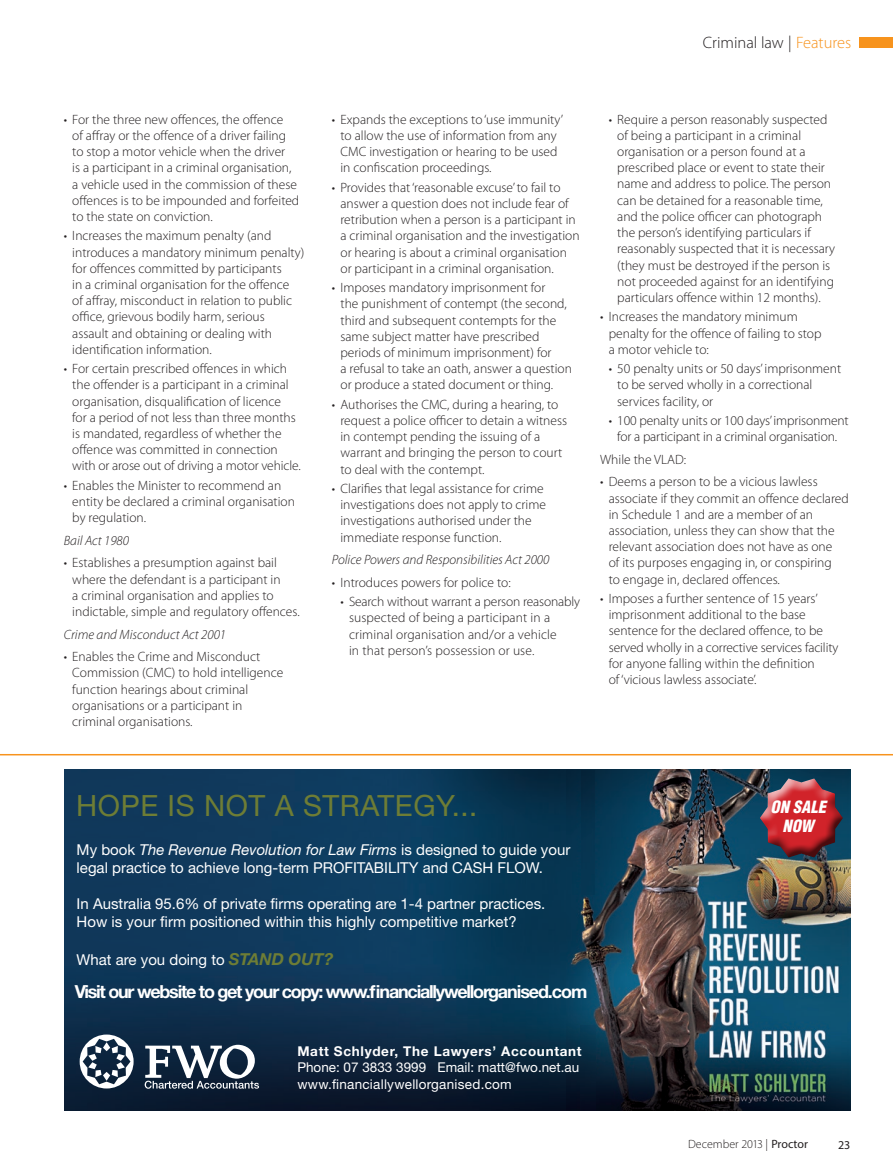
<style>
.page{position:relative;width:893px;height:1174px;background:#fff}
.page>*{position:absolute;margin:0;border:0;box-sizing:border-box;transform-origin:0 0}
.t1{font:29.25px "Helvetica Neue";letter-spacing:.02em;color:#6e7d35}
.t2{font:700 18px "Helvetica Neue";letter-spacing:-.07em;color:#fff}
.t3{font:300 16.5px "Myriad Pro";color:#231f20}
.t4{font:italic 900 condensed 16.5px/19.8px "Helvetica LT Std";color:#fff;text-align:center}
.t5{font:15px/18px "Helvetica Neue";color:#fff}
.t6{font:300 13.5px/16.2px "Myriad Pro";color:#231f20}
.t7{font:italic 300 13.5px "Myriad Pro";color:#231f20}
.t8{font:13.5px/16.2px "Helvetica Neue LT Std";letter-spacing:.01em;color:#fff}
.t9{font:700 13.5px "Helvetica Neue";letter-spacing:.05em;color:#fff}
.t10{font:300 12px "Myriad Pro";color:#231f20}
.t11{font:12px "Myriad Pro";color:#231f20}
.s1{color:#f7931d}
.s2{font-style:italic}
.s3{font-weight:700;font-style:italic;font-size:16.5px;color:#6e7d35}
.s4{font-weight:400}
</style>
<div class="page">
<div style="left:859px;top:37px;width:34px;height:11px;background:#f7931d"></div>
<img style="left:64px;top:770px;width:503px;height:340px">
<img style="left:567px;top:770px;width:283px;height:340px">
<svg style="left:80px;top:1034px;width:179px;height:54px"></svg>
<img style="left:581px;top:771px;width:14px;height:123px">
<img style="left:580px;top:1025px;width:16px;height:85px">
<div style="left:757px;top:776px;width:87px;height:73px;background:#fff;opacity:.75"></div>
<div style="left:757px;top:786px;width:87px;height:72px;background:#231f20;opacity:.75"></div>
<hr style="left:0;top:754px;width:893px;height:1px;background:#f7931d">
<p class="t6" style="left:72px;top:111px;width:229px;text-indent:-9px">• For the three new offences, the offence<br>of affray or the offence of a driver failing to stop a motor vehicle when the driver<br>is a participant in a criminal organisation, a vehicle used in the commission of these offences is to be impounded and forfeited to the state on conviction.</p>
<p class="t6" style="left:72px;top:228px;width:234px;text-indent:-9px">• Increases the maximum penalty (and introduces a mandatory minimum penalty) for offences committed by participants<br>in a criminal organisation for the offence<br>of affray, misconduct in relation to public office, grievous bodily harm, serious assault and obtaining or dealing with identification information.</p>
<p class="t6" style="left:72px;top:360px;width:230px;text-indent:-9px">• For certain prescribed offences in which the offender is a participant in a criminal organisation, disqualification of licence<br>for a period of not less than three months is mandated, regardless of whether the offence was committed in connection with or arose out of driving a motor vehicle.</p>
<p class="t6" style="left:72px;top:477px;width:224px;text-indent:-9px">• Enables the Minister to recommend an entity be declared a criminal organisation by regulation.</p>
<p class="t7" style="left:64px;top:532px;width:67px">Bail Act 1980</p>
<p class="t6" style="left:72px;top:554px;width:229px;text-indent:-9px">• Establishes a presumption against bail where the defendant is a participant in<br>a criminal organisation and applies to indictable, simple and regulatory offences.</p>
<p class="t7" style="left:64px;top:626px;width:164px">Crime and Misconduct Act 2001</p>
<p class="t6" style="left:72px;top:648px;width:212px;text-indent:-9px">• Enables the Crime and Misconduct Commission (CMC) to hold intelligence function hearings about criminal organisations or a participant in criminal organisations.</p>
<p class="t3" style="left:703px;top:33px;width:150px">Criminal law | <span class="s1">Features</span></p>
<p class="t6" style="left:340px;top:111px;width:224px;text-indent:-9px">• Expands the exceptions to ‘use immunity’ to allow the use of information from any CMC investigation or hearing to be used in confiscation proceedings.</p>
<p class="t6" style="left:340px;top:179px;width:241px;text-indent:-9px">• Provides that ‘reasonable excuse’ to fail to answer a question does not include fear of retribution when a person is a participant in a criminal organisation and the investigation or hearing is about a criminal organisation or participant in a criminal organisation.</p>
<p class="t6" style="left:340px;top:279px;width:233px;text-indent:-9px">• Imposes mandatory imprisonment for<br>the punishment of contempt (the second, third and subsequent contempts for the same subject matter have prescribed periods of minimum imprisonment) for<br>a refusal to take an oath, answer a question or produce a stated document or thing.</p>
<p class="t6" style="left:340px;top:396px;width:228px;text-indent:-9px">• Authorises the CMC, during a hearing, to request a police officer to detain a witness in contempt pending the issuing of a warrant and bringing the person to court to deal with the contempt.</p>
<p class="t6" style="left:340px;top:480px;width:207px;text-indent:-9px">• Clarifies that legal assistance for crime investigations does not apply to crime investigations authorised under the immediate response function.</p>
<p class="t7" style="left:332px;top:551px;width:219px">Police Powers and Responsibilities Act 2000</p>
<p class="t6" style="left:332px;top:574px;width:180px">• Introduces powers for police to:</p>
<p class="t6" style="left:349px;top:593px;width:233px;text-indent:-9px">• Search without warrant a person reasonably suspected of being a participant in a criminal organisation and/or a vehicle<br>in that person’s possession or use.</p>
<p class="t6" style="left:617px;top:111px;width:219px;text-indent:-9px">• Require a person reasonably suspected of being a participant in a criminal organisation or a person found at a prescribed place or event to state their name and address to police. The person can be detained for a reasonable time, and the police officer can photograph the person’s identifying particulars if reasonably suspected that it is necessary (they must be destroyed if the person is not proceeded against for an identifying particulars offence within 12 months).</p>
<p class="t6" style="left:609px;top:308px;width:214px;text-indent:-9px">• Increases the mandatory minimum penalty for the offence of failing to stop a motor vehicle to:</p>
<p class="t6" style="left:617px;top:360px;width:225px;text-indent:-9px">• 50 penalty units or 50 days’ imprisonment to be served wholly in a correctional services facility, or</p>
<p class="t6" style="left:609px;top:412px;width:242px;text-align:center">• 100 penalty units or 100 days’ imprisonment for a participant in a criminal organisation.</p>
<p class="t6" style="left:600px;top:451px;width:87px">While the VLAD:</p>
<p class="t6" style="left:609px;top:473px;width:241px;text-indent:-9px">• Deems a person to be a vicious lawless associate if they commit an offence declared in Schedule 1 and are a member of an association, unless they can show that the relevant association does not have as one<br>of its purposes engaging in, or conspiring<br>to engage in, declared offences.</p>
<p class="t6" style="left:609px;top:590px;width:231px;text-indent:-9px">• Imposes a further sentence of 15 years’ imprisonment additional to the base sentence for the declared offence, to be served wholly in a corrective services facility for anyone falling within the definition<br>of ‘vicious lawless associate’.</p>
<h1 class="t1" style="left:76px;top:787px;width:403px">HOPE IS NOT A STRATEGY...</h1>
<p class="t4" style="left:770px;top:796px;width:57px">ON SALE<br>NOW</p>
<p class="t5" style="left:77px;top:840px;width:495px">My book <span class="s2">The Revenue Revolution for Law Firms</span> is designed to guide your legal practice to achieve long-term PROFITABILITY and CASH FLOW.</p>
<p class="t5" style="left:77px;top:894px;width:470px">In Australia 95.6% of private firms operating are 1-4 partner practices.<br>How is your firm positioned within this highly competitive market?</p>
<p class="t5" style="left:77px;top:950px;width:258px">What are you doing to <span class="s3">STAND OUT?</span></p>
<h2 class="t2" style="left:75px;top:980px;width:514px">Visit our website to get your copy: www.financiallywellorganised.com</h2>
<p class="t9" style="left:297px;top:1043px;width:286px">Matt Schlyder, The Lawyers’ Accountant</p>
<p class="t8" style="left:297px;top:1059px;width:283px">Phone: 07 3833 3999 Email: matt@fwo.net.au www.financiallywellorganised.com</p>
<p class="t10" style="left:688px;top:1137px;width:121px">December 2013 | <span class="s4">Proctor</span></p>
<p class="t11" style="left:838px;top:1137px;width:14px">23</p>
</div>
